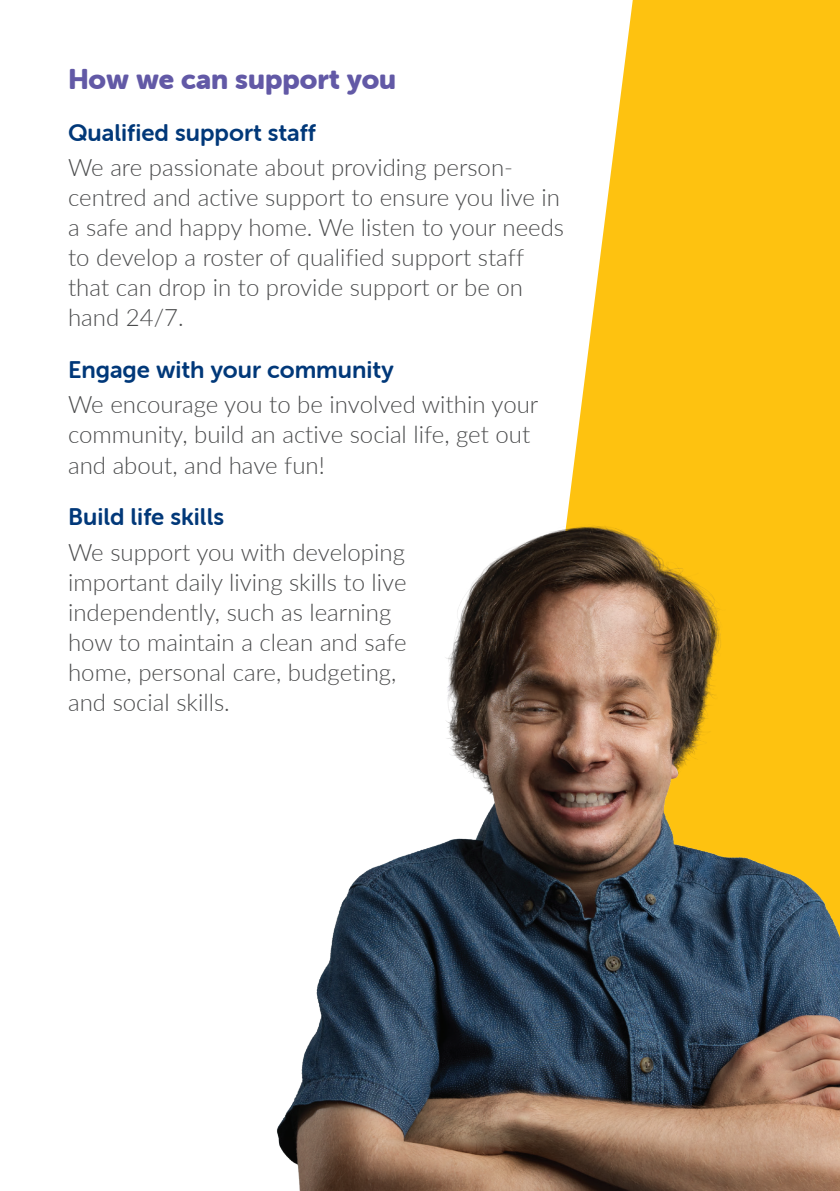
<style>
.page{position:relative;width:840px;height:1191px;background:#fff}
.page>*{position:absolute;margin:0;border:0;box-sizing:border-box;transform-origin:0 0}
.Heading{font:28px "Museo Sans Rounded 900";color:#6259a6}
.Body_copy{font:300 24px/30px "Lato";color:#4b4c4d}
.Sub_Heading{font:24px "Museo Sans Rounded 700";color:#013879}
</style>
<div class="page">
<svg style="left:567px;top:0;width:272px;height:512px;fill:#fec210"></svg>
<img style="left:277px;top:512px;width:562px;height:679px">
<p class="Heading" style="left:68px;top:63px;width:329px">How we can support you</p>
<p class="Sub_Heading" style="left:68px;top:119px;width:249px">Qualified support staff</p>
<p class="Body_copy" style="left:68px;top:152px;width:497px">We are passionate about providing person&shy;centred and active support to ensure you live in a safe and happy home. We listen to your needs to develop a roster of qualified support staff that can drop in to provide support or be on hand 24/7.</p>
<p class="Sub_Heading" style="left:68px;top:356px;width:327px">Engage with your community</p>
<p class="Body_copy" style="left:68px;top:389px;width:471px">We encourage you to be involved within your community, build an active social life, get out and about, and have fun!</p>
<p class="Sub_Heading" style="left:68px;top:503px;width:157px">Build life skills</p>
<p class="Body_copy" style="left:68px;top:536px;width:340px">We support you with developing important daily living skills to live independently, such as learning how to maintain a clean and safe home, personal care, budgeting, and social skills.</p>
</div>
